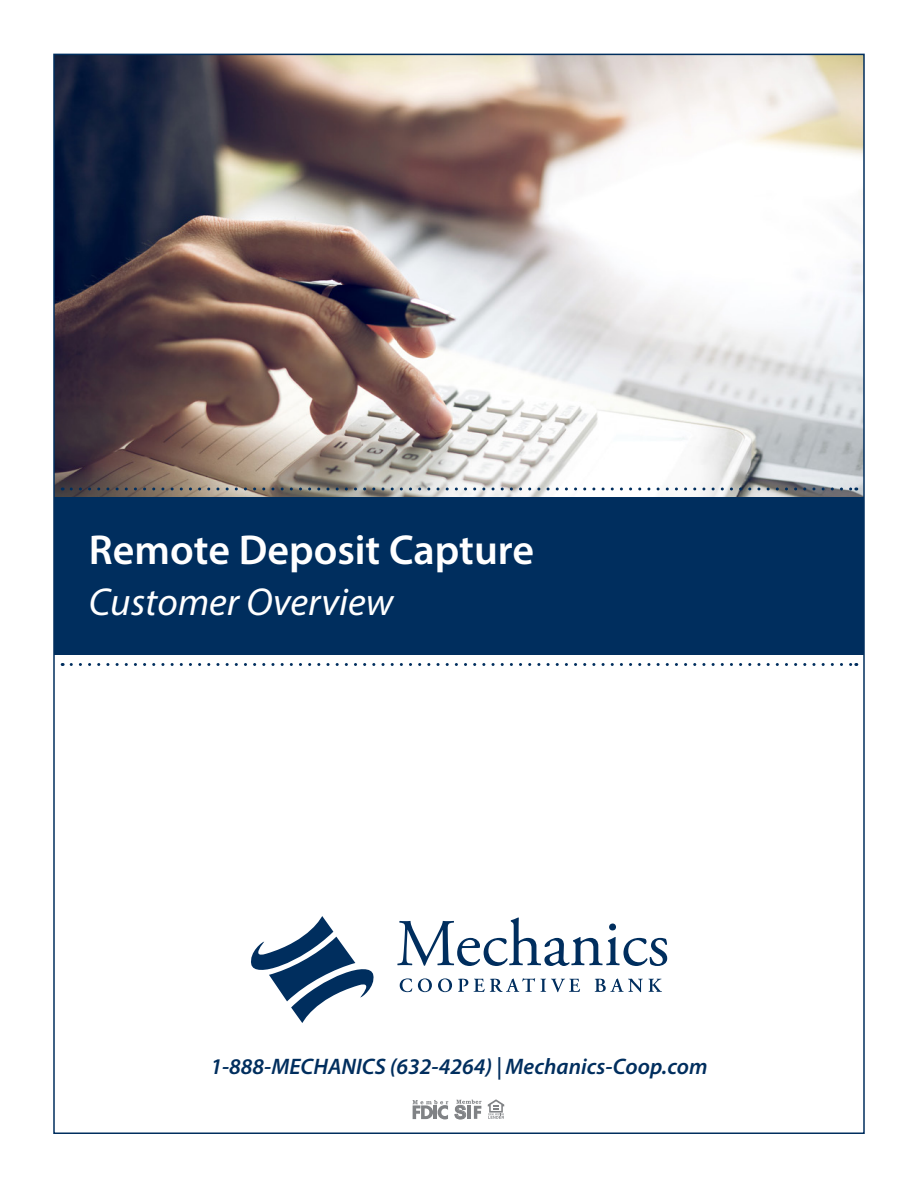
<style>
.page{position:relative;width:918px;height:1188px;background:#fff}
.page>*{position:absolute;margin:0;border:0;box-sizing:border-box;transform-origin:0 0}
.t1{font:600 42px "Myriad Pro";color:#fff}
.t2{font:italic 39px "Myriad Pro";color:#fff}
.t3{font:italic 600 22.5px "Myriad Pro";color:#002e5e}
.t4{font:700 18.3px "Arial";color:#808285}
</style>
<div class="page">
<div style="left:54px;top:54px;width:810px;height:601px;background:#002e5e"></div>
<img style="left:56px;top:57px;width:806px;height:439px">
<svg style="left:251px;top:916px;width:123px;height:107px"></svg>
<svg style="left:397px;top:917px;width:270px;height:49px"></svg>
<svg style="left:400px;top:978px;width:12px;height:14px"></svg>
<svg style="left:418px;top:978px;width:14px;height:14px"></svg>
<svg style="left:438px;top:978px;width:14px;height:14px"></svg>
<svg style="left:458px;top:979px;width:10px;height:13px"></svg>
<svg style="left:474px;top:978px;width:106px;height:14px"></svg>
<svg style="left:595px;top:978px;width:67px;height:14px"></svg>
<svg style="left:71px;top:488px;width:786px;height:2px"></svg>
<svg style="left:71px;top:663px;width:786px;height:3px"></svg>
<svg style="left:488px;top:1099px;width:16px;height:20px"></svg>
<svg style="left:413px;top:1100px;width:35px;height:19px"></svg>
<svg style="left:455px;top:1100px;width:27px;height:19px"></svg>
<p class="t1" style="left:89px;top:523px;width:447px">Remote Deposit Capture</p>
<p class="t2" style="left:89px;top:578px;width:306px">Customer Overview</p>
<p class="t3" style="left:211px;top:1053px;width:498px">1-888-MECHANICS (632-4264) | Mechanics-Coop.com</p>
<p class="t4" style="left:454px;top:1100px;width:14px">S</p>
</div>
